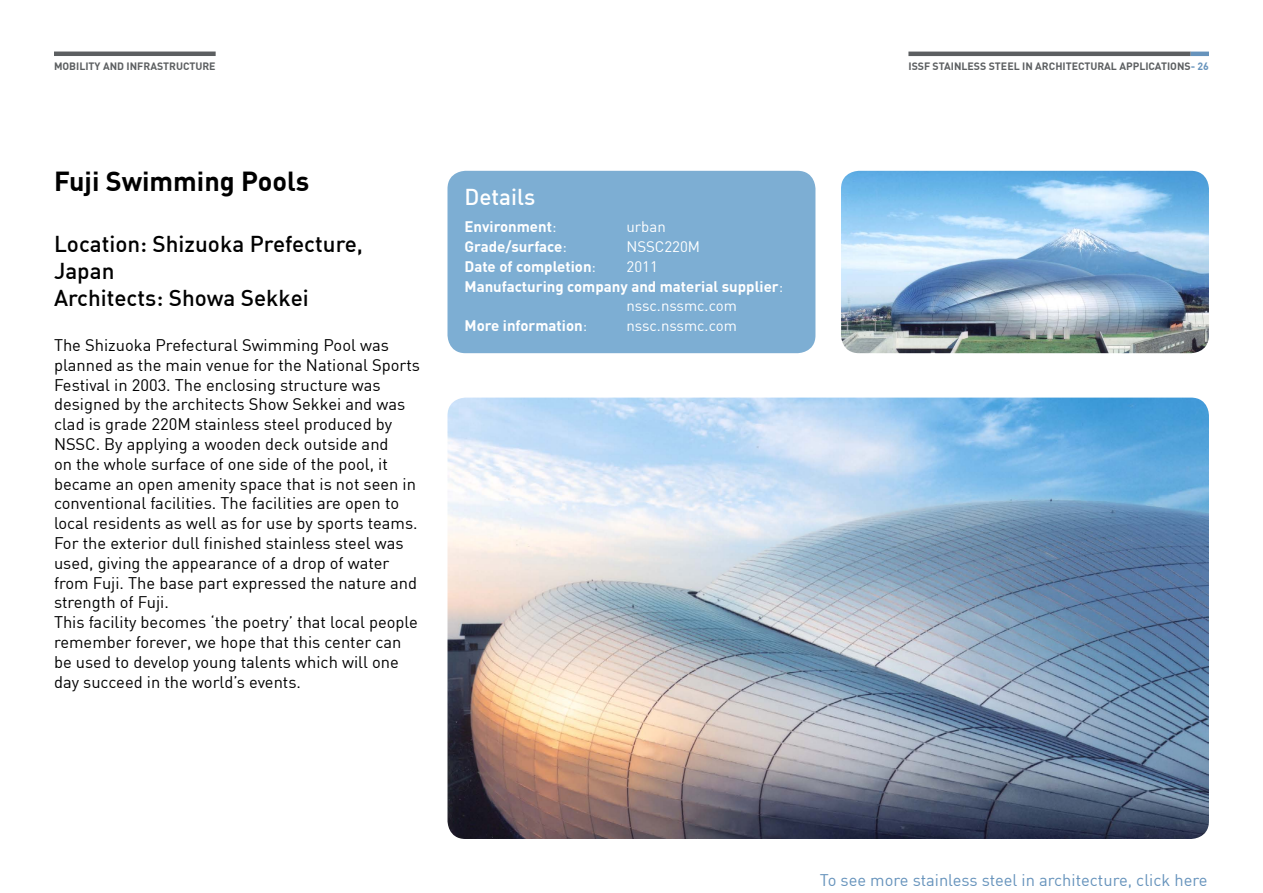
<style>
.page{position:relative;width:1263px;height:893px;background:#fff}
.page>*{position:absolute;margin:0;border:0;box-sizing:border-box;transform-origin:0 0}
._02_Header_1{font:700 27px "DIN";color:#000}
._02_Header_2{font:22.5px/27px "DIN Medium Alternate";color:#000}
._02_Header_blue_boxe{font:22.5px "DIN Medium Alternate";color:#fff}
._03_Body_text{font:16.5px/19.8px "DIN";color:#000}
._03_Body_text-2{font:16.5px "DIN";color:#6693bc}
._03_Body_text_blue_b{font:700 15px/19.8px "DIN";color:#fff}
._03_Body_text_blue_b-2{font:15px "DIN";color:#fff}
.Naam_CEO{font:700 10.5px "DIN";color:#5c5f61}
.s1{font-weight:400}
.s2{color:#6693bc}
</style>
<div class="page">
<hr style="left:908px;top:52px;width:283px;height:4px;background:#5c5f61">
<hr style="left:1191px;top:52px;width:18px;height:4px;background:#6693bc">
<div style="left:447px;top:171px;width:368px;height:182px;background:#7daed3;border-radius:18px"></div>
<img style="left:841px;top:171px;width:368px;height:182px">
<img style="left:447px;top:398px;width:762px;height:441px">
<hr style="left:54px;top:52px;width:162px;height:4px;background:#5c5f61">
<p class="Naam_CEO" style="left:54px;top:60px;width:163px">MOBILITY AND INFRASTRUCTURE</p>
<p class="_02_Header_1" style="left:54px;top:164px;width:257px">Fuji Swimming Pools</p>
<p class="_02_Header_2" style="left:54px;top:230px;width:311px">Location: Shizuoka Prefecture,<br>Japan<br>Architects: Showa Sekkei</p>
<p class="_03_Body_text" style="left:54px;top:335px;width:368px">The Shizuoka Prefectural Swimming Pool was planned as the main venue for the National Sports Festival in 2003. The enclosing structure was designed by the architects Show Sekkei and was clad is grade 220M stainless steel produced by NSSC. By applying a wooden deck outside and<br>on the whole surface of one side of the pool, it became an open amenity space that is not seen in conventional facilities. The facilities are open to local residents as well as for use by sports teams.</p>
<p class="_03_Body_text" style="left:54px;top:533px;width:365px">For the exterior dull finished stainless steel was used, giving the appearance of a drop of water from Fuji. The base part expressed the nature and strength of Fuji.</p>
<p class="_03_Body_text" style="left:54px;top:612px;width:365px">This facility becomes ‘the poetry’ that local people remember forever, we hope that this center can be used to develop young talents which will one day succeed in the world’s events.</p>
<p class="_02_Header_blue_boxe" style="left:464px;top:183px;width:72px">Details</p>
<p class="_03_Body_text_blue_b" style="left:464px;top:216px;width:93px">Environment<span class="s1">:</span></p>
<p class="_03_Body_text_blue_b-2" style="left:626px;top:217px;width:41px">urban</p>
<p class="_03_Body_text_blue_b" style="left:464px;top:236px;width:104px">Grade/surface<span class="s1">:</span></p>
<p class="_03_Body_text_blue_b-2" style="left:626px;top:237px;width:75px">NSSC220M</p>
<p class="_03_Body_text_blue_b" style="left:464px;top:256px;width:133px">Date of completion<span class="s1">:</span></p>
<p class="_03_Body_text_blue_b-2" style="left:626px;top:257px;width:33px">2011</p>
<p class="_03_Body_text_blue_b" style="left:626px;top:276px;width:158px;text-indent:-162px">Manufacturing company and material supplier<span class="s1">: nssc.nssmc.com</span></p>
<p class="_03_Body_text_blue_b" style="left:464px;top:315px;width:124px">More information<span class="s1">:</span></p>
<p class="_03_Body_text_blue_b-2" style="left:626px;top:316px;width:112px">nssc.nssmc.com</p>
<p class="Naam_CEO" style="left:908px;top:60px;width:302px">ISSF STAINLESS STEEL IN ARCHITECTURAL APPLICATIONS<span class="s2">- 26</span></p>
<p class="_03_Body_text-2" style="left:820px;top:869px;width:389px">To see more stainless steel in architecture, click here</p>
</div>
